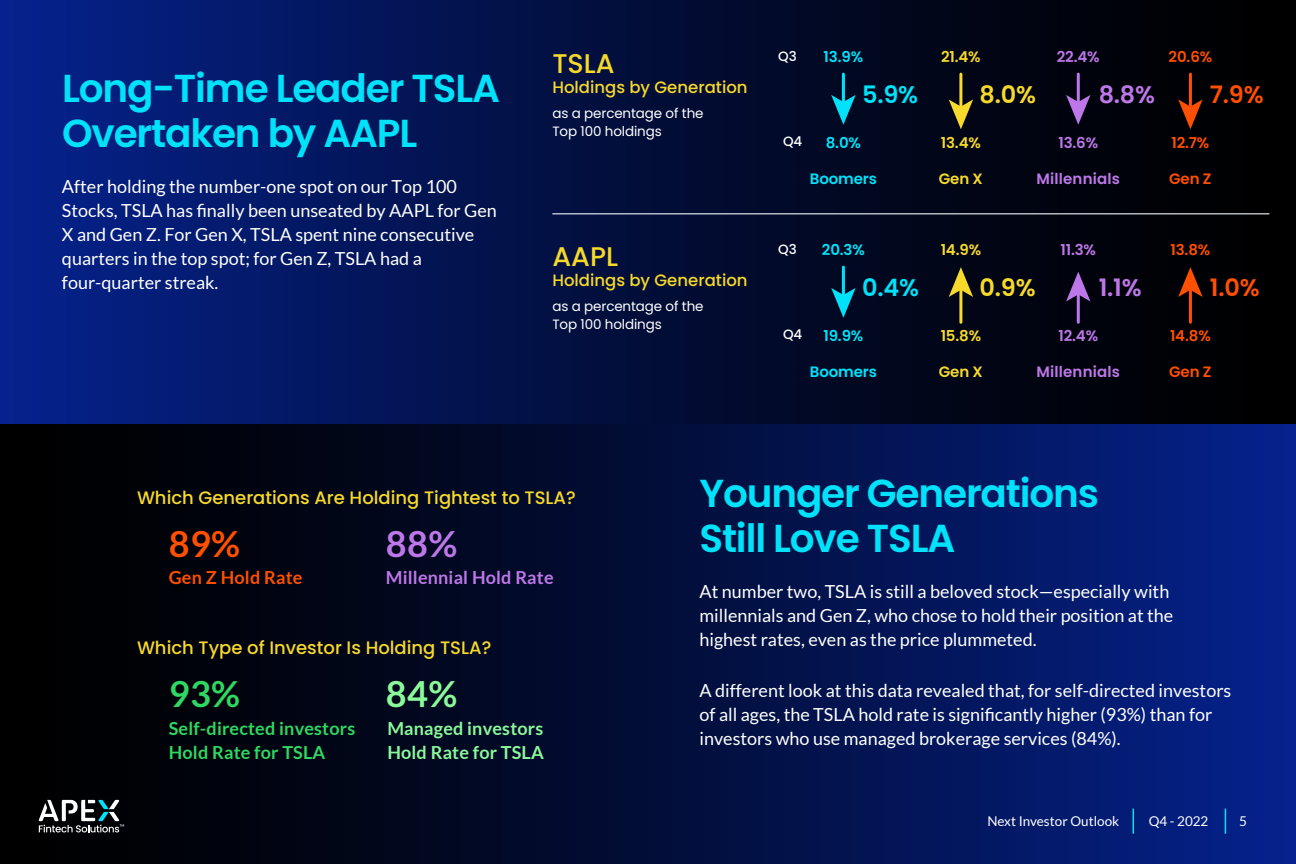
<style>
.page{position:relative;width:1296px;height:864px;background:#fff}
.page>*{position:absolute;margin:0;border:0;box-sizing:border-box;transform-origin:0 0}
.t1{font:600 39px/45px "Poppins";letter-spacing:-.03em;color:#00e2f9}
.t2{font:700 36px "Lato";color:#ff4f00}
.t3{font:700 36px "Lato";color:#be77e8}
.t4{font:700 36px "Lato";color:#2ed861}
.t5{font:700 36px "Lato";color:#8af999}
.t6{font:500 27px "Poppins";color:#f7d92b}
.t7{font:600 24px "Poppins";color:#00e2f9}
.t8{font:600 24px "Poppins";color:#f7d92b}
.t9{font:600 24px "Poppins";color:#be77e8}
.t10{font:600 24px "Poppins";color:#ff4f00}
.t11{font:18px/24px "Lato";color:#fff}
.t12{font:500 18px "Poppins";color:#f7d92b}
.t13{font:700 18px/24px "Lato";letter-spacing:.01em;color:#2ed861}
.t14{font:700 18px/24px "Lato";letter-spacing:.01em;color:#8af999}
.t15{font:700 18px "Lato";letter-spacing:.01em;color:#be77e8}
.t16{font:700 18px "Lato";letter-spacing:.01em;color:#ff4f00}
.t17{font:500 16.5px "Poppins";color:#f7d92b}
.t18{font:600 15px "Poppins";letter-spacing:.01em;color:#be77e8}
.t19{font:600 15px "Poppins";letter-spacing:-.01em;color:#00e2f9}
.t20{font:600 15px "Poppins";letter-spacing:-.01em;color:#f7d92b}
.t21{font:600 15px "Poppins";letter-spacing:-.01em;color:#ff4f00}
.t22{font:13.5px/18px "Poppins";letter-spacing:-.01em;color:#fff}
.t23{font:13.5px "Lato";color:#fff}
.t24{font:500 13.5px "Poppins";letter-spacing:-.01em;color:#fff}
</style>
<div class="page">
<div style="left:0;top:424px;width:1296px;height:440px;background:linear-gradient(to right,#000,#052086)"></div>
<div style="left:0;top:0;width:1296px;height:424px;background:linear-gradient(to right,#052086,#000)"></div>
<svg style="left:39px;top:800px;width:85px;height:32px"></svg>
<svg style="left:1133px;top:809px;width:1px;height:24px"></svg>
<svg style="left:1225px;top:809px;width:1px;height:24px"></svg>
<hr style="left:842px;top:74px;width:3px;height:30px;background:#00e2f9">
<svg style="left:831px;top:95px;width:25px;height:30px"></svg>
<hr style="left:959px;top:74px;width:3px;height:34px;background:#f7d92b">
<svg style="left:949px;top:99px;width:24px;height:30px"></svg>
<hr style="left:1077px;top:74px;width:3px;height:30px;background:#be77e8">
<svg style="left:1066px;top:95px;width:24px;height:30px"></svg>
<hr style="left:1189px;top:74px;width:3px;height:34px;background:#ff4f00">
<svg style="left:1178px;top:99px;width:25px;height:30px"></svg>
<hr style="left:552px;top:213px;width:717px;height:1px;background:#edf5fa">
<hr style="left:842px;top:267px;width:3px;height:30px;background:#00e2f9">
<svg style="left:831px;top:288px;width:25px;height:30px"></svg>
<hr style="left:959px;top:288px;width:3px;height:34px;background:#f7d92b">
<svg style="left:949px;top:267px;width:24px;height:30px"></svg>
<hr style="left:1077px;top:293px;width:3px;height:29px;background:#be77e8">
<svg style="left:1066px;top:272px;width:24px;height:30px"></svg>
<hr style="left:1189px;top:288px;width:3px;height:34px;background:#ff4f00">
<svg style="left:1178px;top:267px;width:25px;height:30px"></svg>
<h1 class="t1" style="left:62px;top:66px;width:439px">Long-Time Leader TSLA<br>Overtaken by AAPL</h1>
<p class="t11" style="left:62px;top:175px;width:436px">After holding the number-one spot on our Top 100<br>Stocks, TSLA has finally been unseated by AAPL for Gen X and Gen Z. For Gen X, TSLA spent nine consecutive quarters in the top spot; for Gen Z, TSLA had a four-quarter streak.</p>
<h3 class="t6" style="left:552px;top:48px;width:64px">TSLA</h3>
<p class="t17" style="left:552px;top:78px;width:197px">Holdings by Generation</p>
<p class="t22" style="left:552px;top:104px;width:153px">as a percentage of the<br>Top 100 holdings</p>
<h3 class="t6" style="left:552px;top:241px;width:67px">AAPL</h3>
<p class="t17" style="left:552px;top:271px;width:197px">Holdings by Generation</p>
<p class="t22" style="left:552px;top:297px;width:153px">as a percentage of the<br>Top 100 holdings</p>
<p class="t24" style="left:778px;top:48px;width:20px">Q3</p>
<p class="t19" style="left:824px;top:48px;width:41px">13.9%</p>
<h3 class="t7" style="left:862px;top:81px;width:57px">5.9%</h3>
<p class="t20" style="left:941px;top:48px;width:41px">21.4%</p>
<h3 class="t8" style="left:980px;top:81px;width:58px">8.0%</h3>
<p class="t18" style="left:1057px;top:48px;width:44px">22.4%</p>
<h3 class="t9" style="left:1099px;top:81px;width:58px">8.8%</h3>
<p class="t21" style="left:1169px;top:48px;width:45px">20.6%</p>
<h3 class="t10" style="left:1210px;top:81px;width:55px">7.9%</h3>
<p class="t24" style="left:783px;top:134px;width:21px">Q4</p>
<p class="t19" style="left:826px;top:134px;width:37px">8.0%</p>
<p class="t20" style="left:941px;top:134px;width:42px">13.4%</p>
<p class="t18" style="left:1058px;top:134px;width:41px">13.6%</p>
<p class="t21" style="left:1171px;top:134px;width:39px">12.7%</p>
<p class="t19" style="left:810px;top:170px;width:69px">Boomers</p>
<p class="t20" style="left:939px;top:170px;width:45px">Gen X</p>
<p class="t18" style="left:1037px;top:170px;width:85px">Millennials</p>
<p class="t21" style="left:1169px;top:170px;width:44px">Gen Z</p>
<p class="t24" style="left:778px;top:241px;width:20px">Q3</p>
<p class="t19" style="left:822px;top:241px;width:45px">20.3%</p>
<h3 class="t7" style="left:862px;top:274px;width:58px">0.4%</h3>
<p class="t20" style="left:941px;top:241px;width:42px">14.9%</p>
<h3 class="t8" style="left:980px;top:274px;width:57px">0.9%</h3>
<p class="t18" style="left:1060px;top:241px;width:37px">11.3%</p>
<h3 class="t9" style="left:1099px;top:274px;width:44px">1.1%</h3>
<p class="t21" style="left:1171px;top:241px;width:41px">13.8%</p>
<h3 class="t10" style="left:1210px;top:274px;width:51px">1.0%</h3>
<p class="t24" style="left:783px;top:327px;width:21px">Q4</p>
<p class="t19" style="left:823px;top:327px;width:41px">19.9%</p>
<p class="t20" style="left:941px;top:327px;width:42px">15.8%</p>
<p class="t18" style="left:1058px;top:327px;width:41px">12.4%</p>
<p class="t21" style="left:1170px;top:327px;width:42px">14.8%</p>
<p class="t19" style="left:810px;top:363px;width:69px">Boomers</p>
<p class="t20" style="left:939px;top:363px;width:45px">Gen X</p>
<p class="t18" style="left:1037px;top:363px;width:85px">Millennials</p>
<p class="t21" style="left:1169px;top:363px;width:44px">Gen Z</p>
<p class="t12" style="left:137px;top:487px;width:440px">Which Generations Are Holding Tightest to TSLA?</p>
<h2 class="t2" style="left:169px;top:523px;width:73px">89%</h2>
<p class="t16" style="left:169px;top:567px;width:135px">Gen Z Hold Rate</p>
<h2 class="t3" style="left:386px;top:523px;width:73px">88%</h2>
<p class="t15" style="left:386px;top:567px;width:169px">Millennial Hold Rate</p>
<p class="t12" style="left:137px;top:637px;width:356px">Which Type of Investor Is Holding TSLA?</p>
<h2 class="t4" style="left:169px;top:673px;width:73px">93%</h2>
<p class="t13" style="left:169px;top:716px;width:188px">Self-directed investors<br>Hold Rate for TSLA</p>
<p class="t14" style="left:387px;top:716px;width:158px">Managed investors<br>Hold Rate for TSLA</p>
<h2 class="t5" style="left:386px;top:673px;width:73px">84%</h2>
<h1 class="t1" style="left:699px;top:471px;width:401px">Younger Generations<br>Still Love TSLA</h1>
<p class="t11" style="left:699px;top:579px;width:475px">At number two, TSLA is still a beloved stock—especially with millennials and Gen Z, who chose to hold their position at the highest rates, even as the price plummeted.</p>
<p class="t11" style="left:699px;top:678px;width:533px">A different look at this data revealed that, for self-directed investors of all ages, the TSLA hold rate is significantly higher (93%) than for investors who use managed brokerage services (84%).</p>
<p class="t23" style="left:987px;top:814px;width:133px">Next Investor Outlook</p>
<p class="t23" style="left:1149px;top:814px;width:61px">Q4 - 2022</p>
<p class="t23" style="left:1239px;top:814px;width:9px">5</p>
</div>
